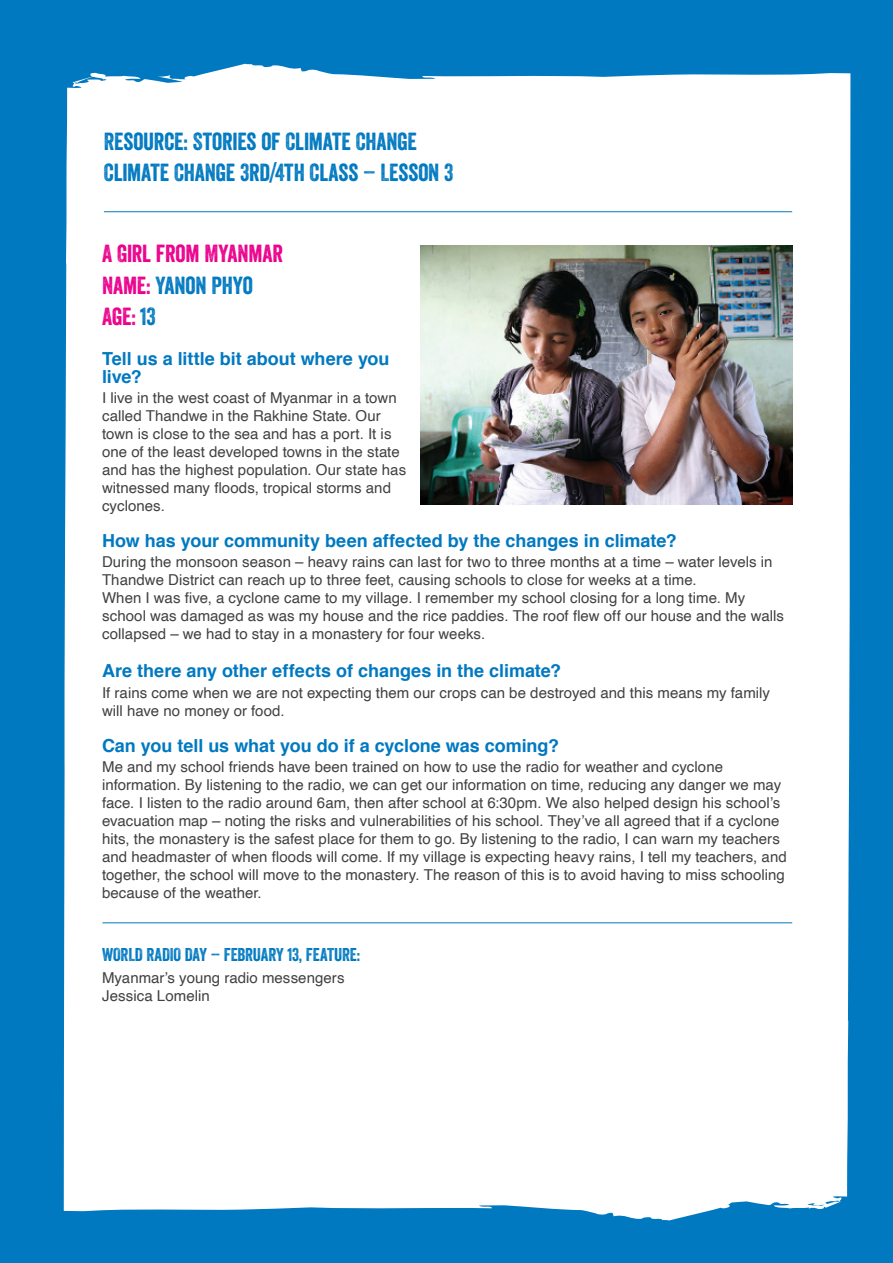
<style>
.page{position:relative;width:893px;height:1263px;background:#0079c1}
.page>*{position:absolute;margin:0;border:0;box-sizing:border-box;transform-origin:0 0}
.t1{font:24px/31.2px "Veneer";letter-spacing:-.01em;color:#0079c1}
.t2{font:24px/31.2px "Veneer";letter-spacing:-.01em;color:#ec008c}
.t3{font:700 18px/18px "Helvetica";color:#0079c1}
.t4{font:18px "Veneer";letter-spacing:-.01em;color:#0079c1}
.t5{font:15px/18px "Helvetica";letter-spacing:.005em;color:#414042}
.s1{color:#0079c1}
</style>
<div class="page">
<div style="left:64px;top:64px;width:786px;height:1156px;background:#fff"></div>
<hr style="left:104px;top:211px;width:688px;height:1px;background:#0079c1">
<img style="left:420px;top:245px;width:372px;height:259px">
<hr style="left:102px;top:922px;width:690px;height:1px;background:#0079c1">
<h1 class="t1" style="left:104px;top:125px;width:351px">RESOURCE: STORIES OF CLIMATE CHANGE<br>CLIMATE CHANGE 3RD/4TH CLASS – LESSON 3</h1>
<h1 class="t2" style="left:102px;top:238px;width:182px">A GIRL FROM MYANMAR<br>NAME: <span class="s1">YANON PHYO<br></span>AGE: <span class="s1">13</span></h1>
<p class="t3" style="left:102px;top:350px;width:289px">Tell us a little bit about where you live?</p>
<p class="t5" style="left:102px;top:389px;width:306px">I live in the west coast of Myanmar in a town called Thandwe in the Rakhine State. Our town is close to the sea and has a port. It is one of the least developed towns in the state and has the highest population. Our state has witnessed many floods, tropical storms and cyclones.</p>
<p class="t3" style="left:102px;top:532px;width:576px">How has your community been affected by the changes in climate?</p>
<p class="t5" style="left:102px;top:553px;width:683px">During the monsoon season – heavy rains can last for two to three months at a time – water levels in Thandwe District can reach up to three feet, causing schools to close for weeks at a time.<br>When I was five, a cyclone came to my village. I remember my school closing for a long time. My school was damaged as was my house and the rice paddies. The roof flew off our house and the walls collapsed – we had to stay in a monastery for four weeks.</p>
<p class="t3" style="left:102px;top:662px;width:461px">Are there any other effects of changes in the climate?</p>
<p class="t5" style="left:102px;top:684px;width:670px">If rains come when we are not expecting them our crops can be destroyed and this means my family will have no money or food.</p>
<p class="t3" style="left:102px;top:736px;width:458px">Can you tell us what you do if a cyclone was coming?</p>
<p class="t5" style="left:102px;top:758px;width:686px">Me and my school friends have been trained on how to use the radio for weather and cyclone information. By listening to the radio, we can get our information on time, reducing any danger we may face. I listen to the radio around 6am, then after school at 6:30pm. We also helped design his school’s evacuation map – noting the risks and vulnerabilities of his school. They’ve all agreed that if a cyclone hits, the monastery is the safest place for them to go. By listening to the radio, I can warn my teachers and headmaster of when floods will come. If my village is expecting heavy rains, I tell my teachers, and together, the school will move to the monastery. The reason of this is to avoid having to miss schooling because of the weather.</p>
<p class="t4" style="left:102px;top:943px;width:260px">WORLD RADIO DAY – FEBRUARY 13, FEATURE:</p>
<p class="t5" style="left:102px;top:969px;width:244px">Myanmar’s young radio messengers<br>Jessica Lomelin</p>
</div>
